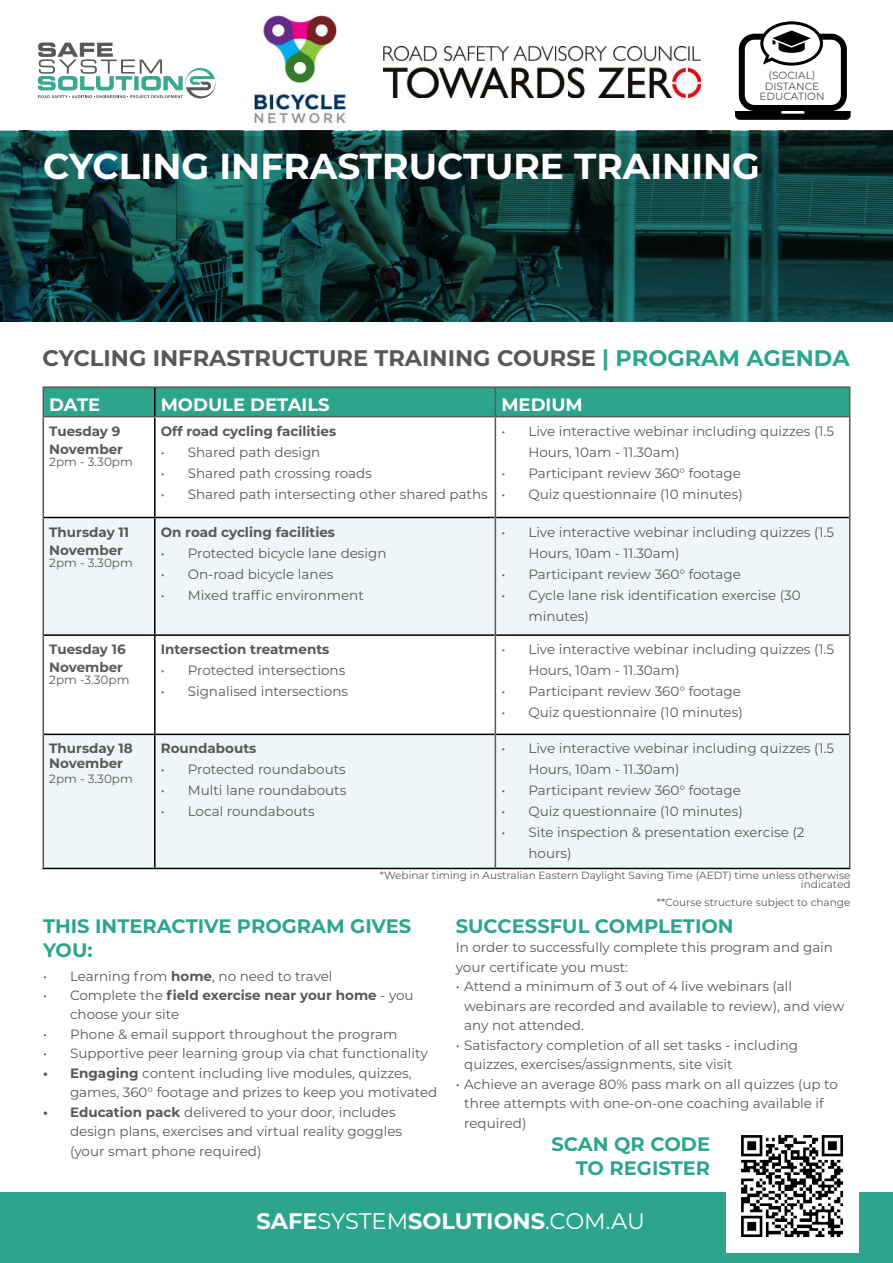
<style>
.page{position:relative;width:893px;height:1263px;background:#fff}
.page>*{position:absolute;margin:0;border:0;box-sizing:border-box;transform-origin:0 0}
.t1{font:700 36px "Montserrat";color:#fff}
.t2{font:700 22.5px "Montserrat";color:#585856}
.t3{font:700 22.5px "Montserrat";color:#fff}
.t4{font:700 19.5px/24px "Montserrat";color:#2da58d}
.t5{font:700 18px "Montserrat";color:#fff}
.t6{font:13.5px/19.5px "Montserrat";color:#585856}
.t7{font:700 13.5px/18px "Montserrat";color:#585856}
.t8{font:12px "Montserrat";color:#585856}
.t9{font:10.5px/9px "Montserrat";color:#585856;text-align:right}
.t10{font:10.5px/10.5px "Montserrat";color:#485156;text-align:center}
.s1{color:#2da58d}
.s2{font-weight:700}
.s3{font-weight:400}
</style>
<div class="page">
<div style="left:44px;top:518px;width:805px;height:116px;background:#eff6f7"></div>
<div style="left:44px;top:735px;width:805px;height:133px;background:#eff6f7"></div>
<hr style="left:154px;top:417px;width:2px;height:100px;background:#000">
<hr style="left:44px;top:517px;width:111px;height:1px;background:#000">
<hr style="left:155px;top:517px;width:340px;height:1px;background:#000">
<hr style="left:154px;top:518px;width:2px;height:116px;background:#000">
<hr style="left:496px;top:517px;width:353px;height:1px;background:#000">
<hr style="left:44px;top:634px;width:111px;height:2px;background:#000">
<hr style="left:155px;top:634px;width:340px;height:2px;background:#000">
<hr style="left:154px;top:636px;width:2px;height:98px;background:#000">
<hr style="left:496px;top:634px;width:353px;height:2px;background:#000">
<hr style="left:44px;top:734px;width:111px;height:1px;background:#000">
<hr style="left:155px;top:734px;width:340px;height:1px;background:#000">
<hr style="left:154px;top:735px;width:2px;height:133px;background:#000">
<hr style="left:496px;top:734px;width:353px;height:1px;background:#000">
<hr style="left:43px;top:868px;width:112px;height:1px;background:#000">
<hr style="left:155px;top:868px;width:340px;height:1px;background:#000">
<hr style="left:495px;top:868px;width:355px;height:1px;background:#000">
<hr style="left:43px;top:417px;width:1px;height:100px;background:#585856">
<hr style="left:495px;top:417px;width:1px;height:100px;background:#585856">
<hr style="left:849px;top:417px;width:1px;height:100px;background:#585856">
<hr style="left:43px;top:517px;width:1px;height:118px;background:#585856">
<hr style="left:495px;top:517px;width:1px;height:118px;background:#585856">
<hr style="left:849px;top:517px;width:1px;height:118px;background:#585856">
<hr style="left:43px;top:635px;width:1px;height:99px;background:#585856">
<hr style="left:495px;top:635px;width:1px;height:99px;background:#585856">
<hr style="left:849px;top:635px;width:1px;height:99px;background:#585856">
<hr style="left:43px;top:734px;width:1px;height:134px;background:#585856">
<hr style="left:495px;top:734px;width:1px;height:134px;background:#585856">
<hr style="left:849px;top:734px;width:1px;height:134px;background:#585856">
<hr style="left:43px;top:386px;width:112px;height:2px;background:#585856">
<hr style="left:155px;top:386px;width:340px;height:2px;background:#585856">
<hr style="left:495px;top:386px;width:355px;height:2px;background:#585856">
<svg style="left:43px;top:387px;width:807px;height:29px;background:#2ea18a"></svg>
<hr style="left:43px;top:416px;width:112px;height:1px;background:#585856">
<hr style="left:155px;top:416px;width:340px;height:1px;background:#585856">
<hr style="left:495px;top:416px;width:355px;height:1px;background:#585856">
<div style="left:0;top:1193px;width:893px;height:70px;background:#2da58d"></div>
<svg style="left:0;top:131px;width:893px;height:190px;background:#0e3938"></svg>
<svg style="left:38px;top:43px;width:177px;height:56px"></svg>
<img style="left:254px;top:15px;width:94px;height:111px">
<img style="left:384px;top:47px;width:317px;height:50px">
<div style="left:739px;top:34px;width:108px;height:77px;border:6px solid #000;border-radius:13px"></div>
<svg style="left:735px;top:111px;width:116px;height:9px"></svg>
<hr style="left:781px;top:111px;width:23px;height:3px;background:#fff">
<svg style="left:759px;top:21px;width:65px;height:45px"></svg>
<img style="left:727px;top:1135px;width:132px;height:117px">
<p class="t10" style="left:759px;top:71px;width:67px">(SOCIAL)<br>DISTANCE<br>EDUCATION</p>
<h1 class="t1" style="left:43px;top:151px;width:718px">CYCLING INFRASTRUCTURE TRAINING</h1>
<h2 class="t2" style="left:43px;top:348px;width:808px">CYCLING INFRASTRUCTURE TRAINING COURSE <span class="s1">| PROGRAM AGENDA</span></h2>
<h3 class="t5" style="left:49px;top:396px;width:53px">DATE</h3>
<h3 class="t5" style="left:161px;top:396px;width:170px">MODULE DETAILS</h3>
<h3 class="t5" style="left:501px;top:396px;width:83px">MEDIUM</h3>
<p class="t7" style="left:49px;top:423px;width:75px">Tuesday 9<br>November</p>
<p class="t8" style="left:49px;top:456px;width:85px">2pm - 3.30pm</p>
<p class="t7" style="left:161px;top:423px;width:177px">Off road cycling facilities</p>
<p class="t6" style="left:161px;top:443px;width:161px">• Shared path design</p>
<p class="t6" style="left:161px;top:464px;width:213px">• Shared path crossing roads</p>
<p class="t6" style="left:161px;top:485px;width:329px">• Shared path intersecting other shared paths</p>
<p class="t6" style="left:528px;top:421px;width:307px;line-height:21px;text-indent:-27px">• Live interactive webinar including quizzes (1.5<br>Hours, 10am - 11.30am)</p>
<p class="t6" style="left:501px;top:464px;width:241px">• Participant review 360° footage</p>
<p class="t6" style="left:501px;top:485px;width:243px">• Quiz questionnaire (10 minutes)</p>
<p class="t7" style="left:49px;top:524px;width:81px">Thursday 11<br>November</p>
<p class="t8" style="left:49px;top:556px;width:85px">2pm - 3.30pm</p>
<p class="t7" style="left:161px;top:524px;width:176px">On road cycling facilities</p>
<p class="t6" style="left:161px;top:543px;width:227px">• Protected bicycle lane design</p>
<p class="t6" style="left:161px;top:564px;width:174px">• On-road bicycle lanes</p>
<p class="t6" style="left:161px;top:585px;width:205px">• Mixed traffic environment</p>
<p class="t6" style="left:528px;top:522px;width:307px;line-height:21px;text-indent:-27px">• Live interactive webinar including quizzes (1.5<br>Hours, 10am - 11.30am)</p>
<p class="t6" style="left:501px;top:564px;width:241px">• Participant review 360° footage</p>
<p class="t6" style="left:528px;top:585px;width:274px;line-height:21px;text-indent:-27px">• Cycle lane risk identification exercise (30 minutes)</p>
<p class="t7" style="left:49px;top:641px;width:78px">Tuesday 16<br>November</p>
<p class="t8" style="left:49px;top:674px;width:82px">2pm -3.30pm</p>
<p class="t7" style="left:161px;top:641px;width:170px">Intersection treatments</p>
<p class="t6" style="left:161px;top:661px;width:186px">• Protected intersections</p>
<p class="t6" style="left:161px;top:682px;width:189px">• Signalised intersections</p>
<p class="t6" style="left:528px;top:639px;width:307px;line-height:21px;text-indent:-27px">• Live interactive webinar including quizzes (1.5<br>Hours, 10am - 11.30am)</p>
<p class="t6" style="left:501px;top:682px;width:241px">• Participant review 360° footage</p>
<p class="t6" style="left:501px;top:703px;width:243px">• Quiz questionnaire (10 minutes)</p>
<p class="t7" style="left:49px;top:742px;width:85px;line-height:15px">Thursday 18<br>November</p>
<p class="t8" style="left:49px;top:773px;width:85px">2pm - 3.30pm</p>
<p class="t7" style="left:161px;top:740px;width:97px">Roundabouts</p>
<p class="t6" style="left:161px;top:760px;width:187px">• Protected roundabouts</p>
<p class="t6" style="left:161px;top:781px;width:187px">• Multi lane roundabouts</p>
<p class="t6" style="left:161px;top:802px;width:155px">• Local roundabouts</p>
<p class="t6" style="left:528px;top:739px;width:307px;line-height:21px;text-indent:-27px">• Live interactive webinar including quizzes (1.5<br>Hours, 10am - 11.30am)</p>
<p class="t6" style="left:501px;top:781px;width:241px">• Participant review 360° footage</p>
<p class="t6" style="left:501px;top:802px;width:243px">• Quiz questionnaire (10 minutes)</p>
<p class="t6" style="left:528px;top:823px;width:278px;line-height:21px;text-indent:-27px">• Site inspection &amp; presentation exercise (2 hours)</p>
<p class="t9" style="left:380px;top:871px;width:472px">*Webinar timing in Australian Eastern Daylight Saving Time (AEDT) time unless otherwise indicated</p>
<p class="t9" style="left:657px;top:898px;width:195px">**Course structure subject to change</p>
<h3 class="t4" style="left:43px;top:915px;width:370px">THIS INTERACTIVE PROGRAM GIVES<br>YOU:</h3>
<p class="t6" style="left:43px;top:966px;width:291px">• Learning from <span class="s2">home</span>, no need to travel</p>
<p class="t6" style="left:70px;top:986px;width:345px;text-indent:-27px">• Complete the <span class="s2">field exercise near your home</span> - you choose your site</p>
<p class="t6" style="left:43px;top:1025px;width:356px">• Phone &amp; email support throughout the program</p>
<p class="t6" style="left:43px;top:1044px;width:386px">• Supportive peer learning group via chat functionality</p>
<p class="t6" style="left:70px;top:1064px;width:369px;text-indent:-27px"><span class="s2">• Engaging</span> content including live modules, quizzes, games, 360° footage and prizes to keep you motivated</p>
<p class="t6" style="left:70px;top:1103px;width:334px;text-indent:-27px"><span class="s2">• Education pack</span> delivered to your door, includes design plans, exercises and virtual reality goggles (your smart phone required)</p>
<h3 class="t4" style="left:456px;top:915px;width:279px">SUCCESSFUL COMPLETION</h3>
<p class="t6" style="left:456px;top:938px;width:379px">In order to successfully complete this program and gain your certificate you must:</p>
<p class="t6" style="left:464px;top:977px;width:381px;text-indent:-9px">• Attend a minimum of 3 out of 4 live webinars (all webinars are recorded and available to review), and view any not attended.</p>
<p class="t6" style="left:464px;top:1036px;width:335px;text-indent:-9px">• Satisfactory completion of all set tasks - including quizzes, exercises/assignments, site visit</p>
<p class="t6" style="left:464px;top:1074px;width:375px;text-indent:-9px">• Achieve an average 80% pass mark on all quizzes (up to three attempts with one-on-one coaching available if required)</p>
<h3 class="t4" style="left:551px;top:1133px;width:160px;text-align:right">SCAN QR CODE<br>TO REGISTER</h3>
<h2 class="t3" style="left:257px;top:1211px;width:390px">SAFE<span class="s3">SYSTEM</span>SOLUTIONS<span class="s3">.COM.AU</span></h2>
</div>
